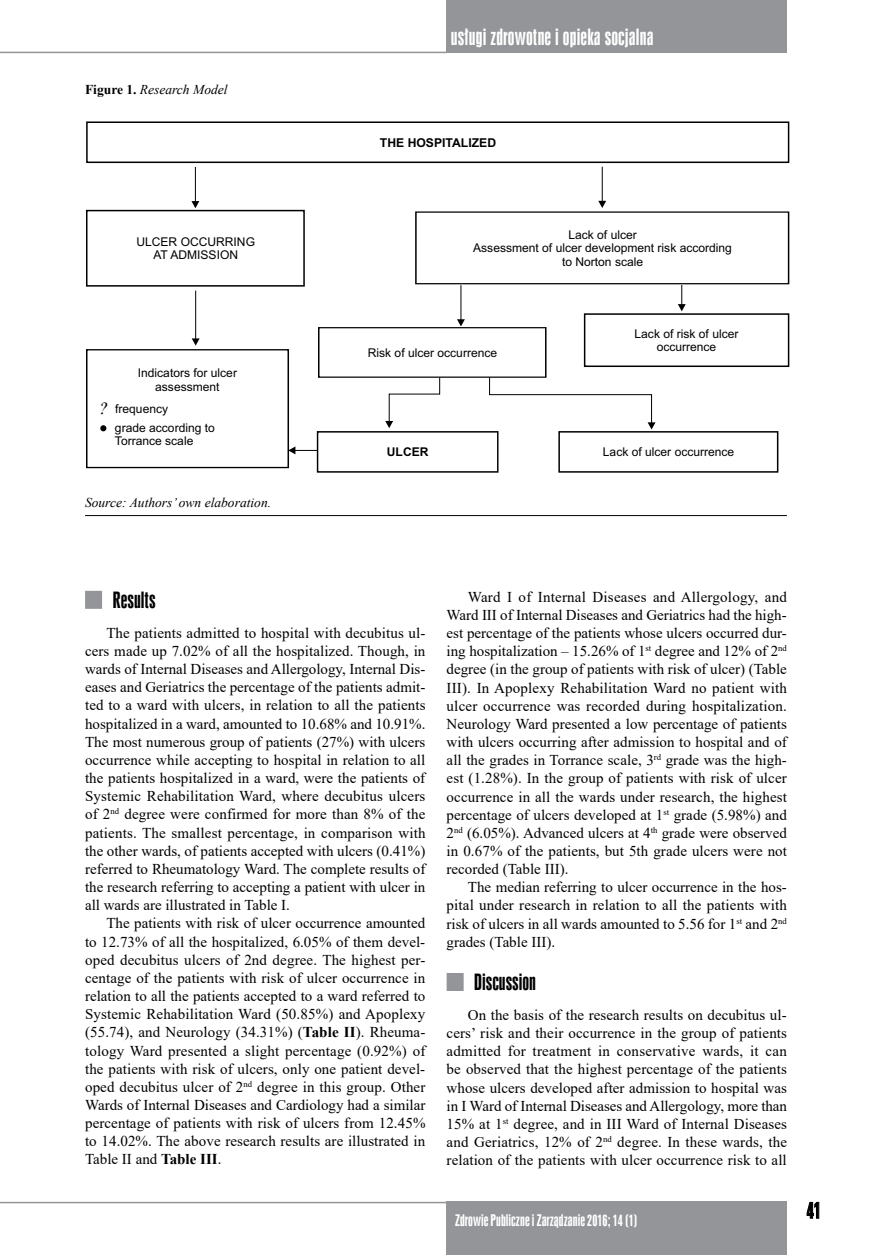
<style>
.page{position:relative;width:872px;height:1255px;background:#fff}
.page>*{position:absolute;margin:0;border:0;box-sizing:border-box;transform-origin:0 0}
.t1{font:21px "Swis 924 EU Normal";letter-spacing:.01em;color:#fff}
.t2{font:21px "Swis 924 EU Normal";color:#000}
.t3{font:15px/18.1px "Times New Roman";color:#000;text-align:justify}
.t4{font:15px "Swis 924 EU Normal";letter-spacing:.005em;color:#fff}
.t5{font:italic 13.5px "Times New Roman";color:#000}
.t6{font:700 12.15px "Arial";color:#000}
.t7{font:12px/13.5px "Arial";color:#000;text-align:center}
.t8{font:700 12px "Arial";color:#000}
.s1{font-weight:700;font-style:normal}
.s2{font-weight:700}
</style>
<div class="page">
<hr style="left:0;top:52px;width:446px;height:1px;background:#939598">
<hr style="left:0;top:1201px;width:446px;height:2px;background:#939598">
<div style="left:446px;top:1201px;width:341px;height:53px;background:#939598"></div>
<svg style="left:807px;top:1201px;width:12px;height:17px"></svg>
<div style="left:446px;top:0;width:341px;height:53px;background:#939598"></div>
<div style="left:85px;top:591px;width:17px;height:18px;background:#939598"></div>
<div style="left:446px;top:972px;width:17px;height:18px;background:#939598"></div>
<hr style="left:85px;top:515px;width:702px;height:1px;background:#000">
<div style="left:86px;top:121px;width:703px;height:42px;border:2px solid #000"></div>
<div style="left:86px;top:210px;width:219px;height:76px;border:2px solid #000"></div>
<div style="left:415px;top:211px;width:374px;height:73px;border:1px solid #000"></div>
<div style="left:86px;top:349px;width:203px;height:119px;border:1px solid #000"></div>
<svg style="left:100px;top:425px;width:6px;height:6px"></svg>
<div style="left:318px;top:327px;width:228px;height:51px;border:1px solid #000"></div>
<div style="left:584px;top:313px;width:205px;height:54px;border:2px solid #000"></div>
<div style="left:558px;top:431px;width:220px;height:41px;border:2px solid #000"></div>
<div style="left:317px;top:431px;width:181px;height:41px;border:1px solid #000"></div>
<hr style="left:195px;top:167px;width:1px;height:35px;background:#000">
<svg style="left:191px;top:201px;width:8px;height:7px"></svg>
<hr style="left:602px;top:167px;width:1px;height:34px;background:#000">
<svg style="left:598px;top:201px;width:8px;height:7px"></svg>
<hr style="left:460px;top:285px;width:1px;height:35px;background:#000">
<svg style="left:457px;top:319px;width:8px;height:7px"></svg>
<svg style="left:678px;top:285px;width:7px;height:26px"></svg>
<hr style="left:195px;top:290px;width:1px;height:49px;background:#000">
<svg style="left:192px;top:338px;width:8px;height:7px"></svg>
<svg style="left:385px;top:377px;width:55px;height:51px"></svg>
<svg style="left:489px;top:377px;width:166px;height:52px"></svg>
<svg style="left:288px;top:446px;width:29px;height:8px"></svg>
<p class="t5" style="left:85px;top:81px;width:144px"><span class="s1">Figure 1.</span> Research Model</p>
<p class="t7" style="left:136px;top:236px;width:120px">ULCER OCCURRING<br>AT ADMISSION</p>
<p class="t7" style="left:138px;top:367px;width:101px">Indicators for ulcer assessment</p>
<p class="t7" style="left:115px;top:400px;width:101px;line-height:18.6px;text-align:left">frequency<br>grade according to</p>
<p class="t7" style="left:115px;top:435px;width:80px">Torrance scale</p>
<p class="t5" style="left:85px;top:493px;width:188px">Source: Authors’ own elaboration.</p>
<h1 class="t1" style="left:451px;top:24px;width:204px">usługi zdrowotne i opieka socjalna</h1>
<p class="t6" style="left:380px;top:135px;width:118px">THE HOSPITALIZED</p>
<p class="t7" style="left:473px;top:229px;width:260px">Lack of ulcer<br>Assessment of ulcer development risk according to Norton scale</p>
<p class="t7" style="left:368px;top:347px;width:131px">Risk of ulcer occurrence</p>
<p class="t7" style="left:634px;top:328px;width:105px">Lack of risk of ulcer occurrence</p>
<p class="t8" style="left:387px;top:445px;width:43px">ULCER</p>
<p class="t7" style="left:603px;top:446px;width:133px">Lack of ulcer occurrence</p>
<h1 class="t2" style="left:113px;top:587px;width:44px">Results</h1>
<p class="t3" style="left:85px;top:623px;width:342px;text-indent:21px">The patients admitted to hospital with decubitus ul&shy;cers made up 7.02% of all the hospitalized. Though, in wards of Internal Diseases and Allergology, Internal Dis&shy;eases and Geriatrics the percentage of the patients admit&shy;ted to a ward with ulcers, in relation to all the patients hospitalized in a ward, amounted to 10.68% and 10.91%.<br>The most numerous group of patients (27%) with ulcers occurrence while accepting to hospital in relation to all the patients hospitalized in a ward, were the patients of Systemic Rehabilitation Ward, where decubitus ulcers of 2<sup>nd</sup> degree were confirmed for more than 8% of the patients. The smallest percentage, in comparison with the other wards, of patients accepted with ulcers (0.41%) referred to Rheumatology Ward. The complete results of the research referring to accepting a patient with ulcer in all wards are illustrated in Table I.</p>
<p class="t3" style="left:85px;top:913px;width:342px;text-indent:21px">The patients with risk of ulcer occurrence amounted to 12.73% of all the hospitalized, 6.05% of them devel&shy;oped decubitus ulcers of 2nd degree. The highest per&shy;centage of the patients with risk of ulcer occurrence in relation to all the patients accepted to a ward referred to Systemic Rehabilitation Ward (50.85%) and Apoplexy (55.74), and Neurology (34.31%) (<span class="s2">Table II</span>). Rheuma&shy;tology Ward presented a slight percentage (0.92%) of the patients with risk of ulcers, only one patient devel&shy;oped decubitus ulcer of 2<sup>nd</sup> degree in this group. Other Wards of Internal Diseases and Cardiology had a similar percentage of patients with risk of ulcers from 12.45% to 14.02%. The above research results are illustrated in Table II and <span class="s2">Table III</span>.</p>
<p class="t3" style="left:446px;top:587px;width:342px;text-indent:21px">Ward I of Internal Diseases and Allergology, and Ward III of Internal Diseases and Geriatrics had the high&shy;est percentage of the patients whose ulcers occurred dur&shy;ing hospitalization – 15.26% of 1<sup>st</sup> degree and 12% of 2<sup>nd </sup>degree (in the group of patients with risk of ulcer) (Table III). In Apoplexy Rehabilitation Ward no patient with ulcer occurrence was recorded during hospitalization.<br>Neurology Ward presented a low percentage of patients with ulcers occurring after admission to hospital and of all the grades in Torrance scale, 3<sup>rd</sup> grade was the high&shy;est (1.28%). In the group of patients with risk of ulcer occurrence in all the wards under research, the highest percentage of ulcers developed at 1<sup>st</sup> grade (5.98%) and 2<sup>nd</sup> (6.05%). Advanced ulcers at 4<sup>th</sup> grade were observed in 0.67% of the patients, but 5th grade ulcers were not recorded (Table III).</p>
<p class="t3" style="left:446px;top:877px;width:342px;text-indent:21px">The median referring to ulcer occurrence in the hos&shy;pital under research in relation to all the patients with risk of ulcers in all wards amounted to 5.56 for 1<sup>st</sup> and 2<sup>nd </sup>grades (Table III).</p>
<h1 class="t2" style="left:474px;top:969px;width:63px">Discussion</h1>
<p class="t3" style="left:446px;top:1005px;width:342px;text-indent:21px">On the basis of the research results on decubitus ul&shy;cers’ risk and their occurrence in the group of patients admitted for treatment in conservative wards, it can be observed that the highest percentage of the patients whose ulcers developed after admission to hospital was in I Ward of Internal Diseases and Allergology, more than 15% at 1<sup>st</sup> degree, and in III Ward of Internal Diseases and Geriatrics, 12% of 2<sup>nd</sup> degree. In these wards, the relation of the patients with ulcer occurrence risk to all</p>
<p class="t4" style="left:455px;top:1211px;width:184px">Zdrowie Publiczne i Zarządzanie 2016; 14 (1)</p>
<h1 class="t2" style="left:806px;top:1197px;width:16px">41</h1>
</div>
